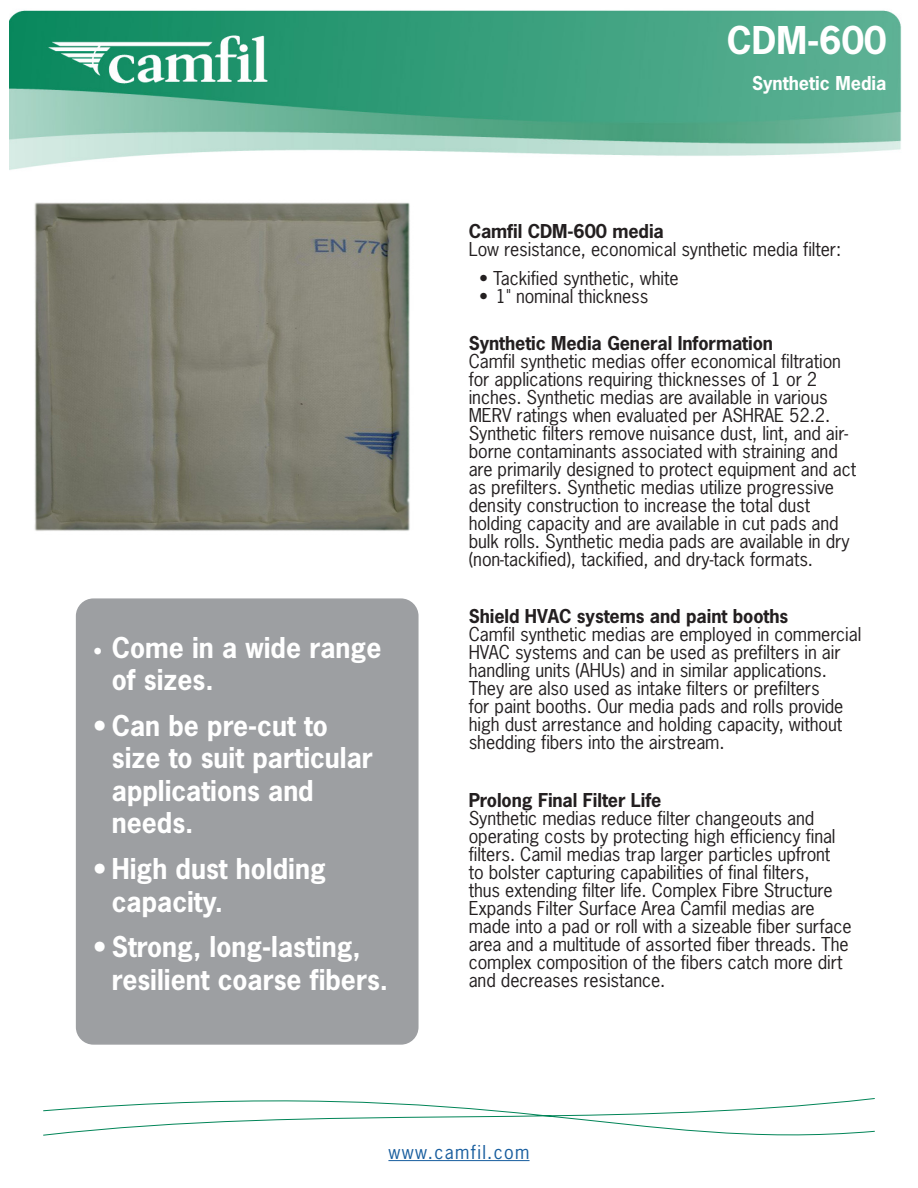
<style>
.page{position:relative;width:918px;height:1188px;background:#fff}
.page>*{position:absolute;margin:0;border:0;box-sizing:border-box;transform-origin:0 0}
.t1{font:700 36px "News Gothic Std";color:#fff}
.t2{font:700 27px/32.4px "News Gothic Std";color:#fff}
.Data_Sheet_Para_1{font:18px/18px "News Gothic Std";letter-spacing:-.005em;color:#231f20}
.t3{font:18px "News Gothic Std";letter-spacing:.075em;color:#175d9e}
.t4{font:700 18px "News Gothic Std";color:#fff}
.s1{font-size:18px}
.s2{font-weight:700}
</style>
<div class="page">
<hr style="left:388px;top:1160px;width:142px;height:1px;background:#175d9e">
<div style="left:77px;top:599px;width:341px;height:445px;background:#9d9fa2;border-radius:17px"></div>
<div style="left:76px;top:598px;width:343px;height:447px;border:2px solid #9d9fa2;border-radius:17px"></div>
<svg style="left:43px;top:1098px;width:832px;height:38px"></svg>
<img style="left:10px;top:10px;width:892px;height:160px">
<img style="left:34px;top:202px;width:376px;height:329px">
<p class="t2" style="left:112px;top:631px;width:271px;text-indent:-18px"><span class="s1">•</span> Come in a wide range of sizes.</p>
<p class="t2" style="left:112px;top:709px;width:263px;text-indent:-18px">• Can be pre-cut to size to suit particular applications and needs.</p>
<p class="t2" style="left:112px;top:852px;width:216px;text-indent:-18px">• High dust holding capacity.</p>
<p class="t2" style="left:112px;top:931px;width:278px;text-indent:-18px">• Strong, long-lasting, resilient coarse fibers.</p>
<p class="t1" style="left:727px;top:17px;width:161px">CDM-600</p>
<p class="t4" style="left:752px;top:72px;width:136px">Synthetic Media</p>
<p class="Data_Sheet_Para_1" style="left:469px;top:222px;width:374px"><span class="s2">Camfil CDM-600 media<br></span>Low resistance, economical synthetic media filter:</p>
<p class="Data_Sheet_Para_1" style="left:479px;top:269px;width:201px">• Tackified synthetic, white</p>
<p class="Data_Sheet_Para_1" style="left:479px;top:287px;width:171px">• 1" nominal thickness</p>
<p class="Data_Sheet_Para_1" style="left:469px;top:334px;width:389px"><span class="s2">Synthetic Media General Information<br></span>Camfil synthetic medias offer economical filtration for applications requiring thicknesses of 1 or 2 inches. Synthetic medias are available in various MERV ratings when evaluated per ASHRAE 52.2.<br>Synthetic filters remove nuisance dust, lint, and air&shy;borne contaminants associated with straining and are primarily designed to protect equipment and act as prefilters. Synthetic medias utilize progressive density construction to increase the total dust holding capacity and are available in cut pads and bulk rolls. Synthetic media pads are available in dry (non-tackified), tackified, and dry-tack formats.</p>
<p class="Data_Sheet_Para_1" style="left:469px;top:607px;width:394px"><span class="s2">Shield HVAC systems and paint booths<br></span>Camfil synthetic medias are employed in commercial HVAC systems and can be used as prefilters in air handling units (AHUs) and in similar applications.<br>They are also used as intake filters or prefilters<br>for paint booths. Our media pads and rolls provide high dust arrestance and holding capacity, without shedding fibers into the airstream.</p>
<p class="Data_Sheet_Para_1" style="left:469px;top:791px;width:384px"><span class="s2">Prolong Final Filter Life<br></span>Synthetic medias reduce filter changeouts and operating costs by protecting high efficiency final filters. Camil medias trap larger particles upfront<br>to bolster capturing capabilities of final filters,<br>thus extending filter life. Complex Fibre Structure Expands Filter Surface Area Camfil medias are made into a pad or roll with a sizeable fiber surface area and a multitude of assorted fiber threads. The complex composition of the fibers catch more dirt and decreases resistance.</p>
<p class="t3" style="left:388px;top:1140px;width:143px">www.camfil.com</p>
</div>
